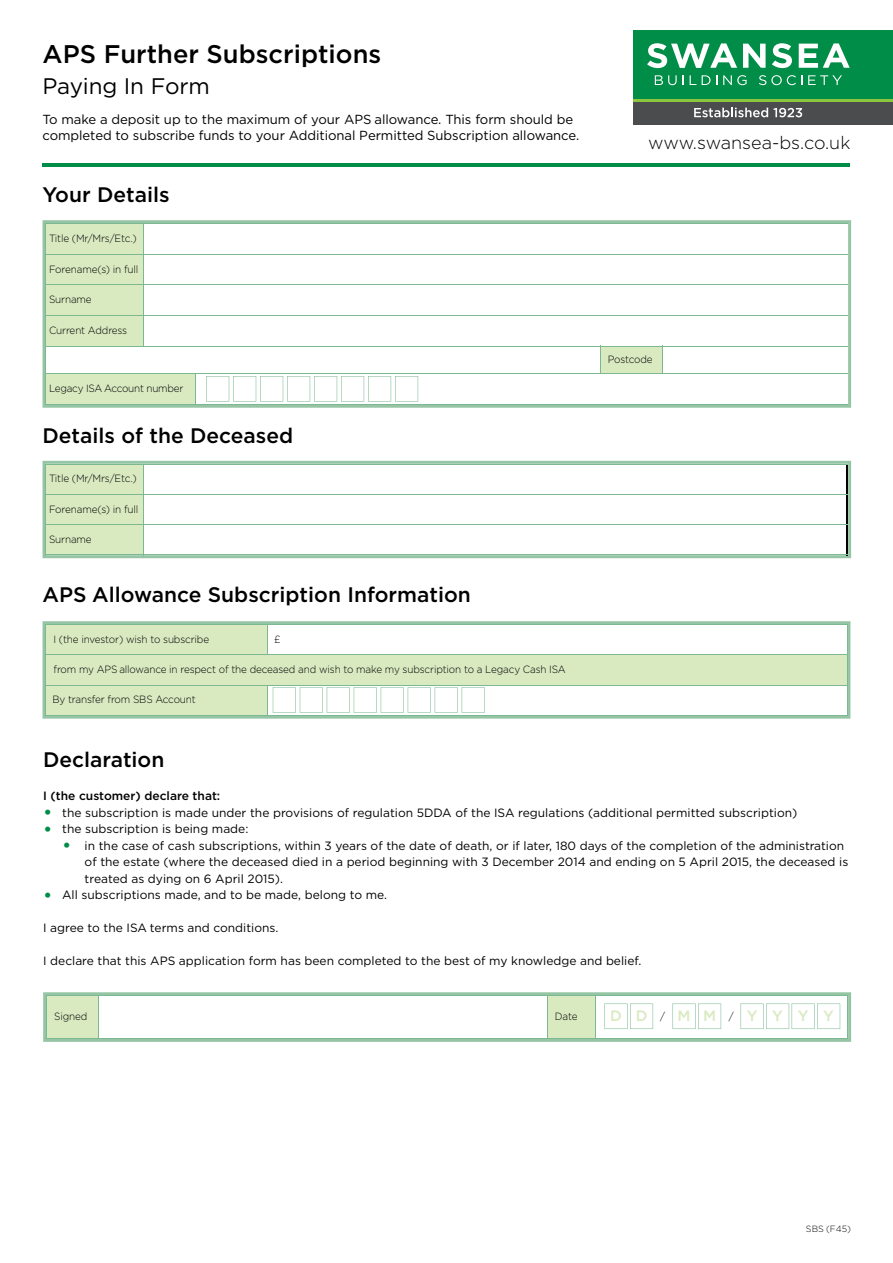
<style>
.page{position:relative;width:893px;height:1263px;background:#fff}
.page>*{position:absolute;margin:0;border:0;box-sizing:border-box;transform-origin:0 0}
.t1{font:500 25.5px "Gotham";color:#000}
.t2{font:22.5px "Gotham";letter-spacing:-.005em;color:#000}
.t3{font:500 21px "Gotham";color:#000}
.t4{font:300 18px "Gotham";color:#000}
.t5{font:500 15px "Gotham";letter-spacing:.985em;color:#d9eac1}
.t6{font:13.2px/16.5px "Gotham";letter-spacing:-.005em;color:#000}
.t7{font:12px/16.5px "Gotham";color:#000}
.t8{font:500 12px "Gotham";color:#000}
.t9{font:300 10.5px "Gotham";letter-spacing:-.015em;color:#000;scale:.95 1}
.t10{font:300 9px "Gotham";color:#000}
.s1{font-size:19.5px;color:#008d47}
.s2{font-weight:300;font-size:10.5px;color:#000}
</style>
<div class="page">
<hr style="left:43px;top:163px;width:807px;height:4px;background:#008d47">
<svg style="left:43px;top:220px;width:808px;height:188px;fill:#96c5a5"></svg>
<div style="left:46px;top:223px;width:97px;height:31px;background:#d9eac1"></div>
<div style="left:143px;top:223px;width:704px;height:31px;background:#fff"></div>
<div style="left:46px;top:254px;width:97px;height:31px;background:#d9eac1"></div>
<div style="left:143px;top:254px;width:704px;height:31px;background:#fff"></div>
<div style="left:46px;top:285px;width:97px;height:30px;background:#d9eac1"></div>
<div style="left:143px;top:285px;width:704px;height:30px;background:#fff"></div>
<div style="left:46px;top:315px;width:97px;height:31px;background:#d9eac1"></div>
<div style="left:143px;top:315px;width:704px;height:31px;background:#fff"></div>
<div style="left:46px;top:346px;width:554px;height:28px;background:#fff"></div>
<div style="left:600px;top:346px;width:62px;height:28px;background:#d9eac1"></div>
<div style="left:662px;top:346px;width:186px;height:28px;background:#fff"></div>
<div style="left:46px;top:374px;width:150px;height:31px;background:#d9eac1"></div>
<div style="left:196px;top:374px;width:651px;height:31px;background:#fff"></div>
<hr style="left:46px;top:223px;width:1px;height:182px;background:#7cb892">
<hr style="left:143px;top:223px;width:1px;height:123px;background:#7cb892">
<hr style="left:195px;top:373px;width:1px;height:32px;background:#7cb892">
<svg style="left:600px;top:347px;width:1px;height:26px"></svg>
<svg style="left:662px;top:347px;width:1px;height:26px"></svg>
<hr style="left:847px;top:223px;width:1px;height:182px;background:#fff">
<hr style="left:46px;top:223px;width:802px;height:1px;background:#7cb892">
<hr style="left:46px;top:254px;width:802px;height:1px;background:#7cb892">
<hr style="left:46px;top:285px;width:802px;height:1px;background:#7cb892">
<hr style="left:46px;top:315px;width:802px;height:1px;background:#7cb892">
<hr style="left:46px;top:346px;width:802px;height:1px;background:#7cb892">
<hr style="left:46px;top:373px;width:802px;height:1px;background:#7cb892">
<hr style="left:46px;top:404px;width:802px;height:1px;background:#7cb892">
<svg style="left:43px;top:461px;width:808px;height:97px;fill:#96c5a5"></svg>
<div style="left:46px;top:464px;width:97px;height:30px;background:#d9eac1"></div>
<div style="left:143px;top:464px;width:704px;height:30px;background:#fff"></div>
<div style="left:46px;top:494px;width:97px;height:31px;background:#d9eac1"></div>
<div style="left:143px;top:494px;width:704px;height:31px;background:#fff"></div>
<div style="left:46px;top:525px;width:97px;height:30px;background:#d9eac1"></div>
<div style="left:143px;top:525px;width:704px;height:30px;background:#fff"></div>
<hr style="left:46px;top:464px;width:1px;height:91px;background:#7cb892">
<hr style="left:143px;top:464px;width:1px;height:91px;background:#7cb892">
<hr style="left:847px;top:464px;width:1px;height:91px;background:#000">
<hr style="left:46px;top:464px;width:802px;height:1px;background:#7cb892">
<hr style="left:46px;top:494px;width:802px;height:1px;background:#7cb892">
<hr style="left:46px;top:524px;width:802px;height:1px;background:#7cb892">
<hr style="left:46px;top:555px;width:802px;height:1px;background:#7cb892">
<svg style="left:43px;top:621px;width:807px;height:98px"></svg>
<div style="left:46px;top:624px;width:221px;height:31px;background:#d9eac1"></div>
<div style="left:46px;top:655px;width:801px;height:30px;background:#d9eac1"></div>
<div style="left:46px;top:685px;width:221px;height:31px;background:#d9eac1"></div>
<hr style="left:46px;top:624px;width:1px;height:92px;background:#7cb892">
<hr style="left:267px;top:624px;width:1px;height:31px;background:#7cb892">
<hr style="left:267px;top:685px;width:1px;height:31px;background:#7cb892">
<hr style="left:847px;top:624px;width:1px;height:92px;background:#7cb892">
<hr style="left:46px;top:624px;width:801px;height:1px;background:#7cb892">
<hr style="left:46px;top:654px;width:801px;height:1px;background:#7cb892">
<hr style="left:46px;top:685px;width:801px;height:1px;background:#7cb892">
<hr style="left:46px;top:715px;width:801px;height:1px;background:#7cb892">
<svg style="left:206px;top:376px;width:212px;height:25px"></svg>
<svg style="left:273px;top:687px;width:212px;height:26px"></svg>
<svg style="left:43px;top:992px;width:808px;height:50px"></svg>
<div style="left:634px;top:99px;width:259px;height:26px;background:#4b4c4d"></div>
<div style="left:634px;top:30px;width:259px;height:69px;background:#008d47"></div>
<svg style="left:647px;top:43px;width:90px;height:25px"></svg>
<svg style="left:743px;top:44px;width:23px;height:24px"></svg>
<svg style="left:772px;top:43px;width:20px;height:25px"></svg>
<svg style="left:799px;top:43px;width:51px;height:25px"></svg>
<svg style="left:655px;top:75px;width:29px;height:10px"></svg>
<svg style="left:690px;top:75px;width:6px;height:10px"></svg>
<svg style="left:702px;top:75px;width:15px;height:10px"></svg>
<svg style="left:723px;top:75px;width:23px;height:10px"></svg>
<svg style="left:759px;top:75px;width:43px;height:10px"></svg>
<svg style="left:808px;top:75px;width:34px;height:10px"></svg>
<hr style="left:634px;top:99px;width:259px;height:3px;background:#8bc63e">
<svg style="left:694px;top:108px;width:108px;height:9px"></svg>
<h1 class="t1" style="left:43px;top:39px;width:340px">APS Further Subscriptions</h1>
<h2 class="t2" style="left:43px;top:75px;width:169px">Paying In Form</h2>
<p class="t6" style="left:43px;top:112px;width:538px">To make a deposit up to the maximum of your APS allowance. This form should be completed to subscribe funds to your Additional Permitted Subscription allowance.</p>
<h3 class="t3" style="left:43px;top:183px;width:129px">Your Details</h3>
<p class="t9" style="left:49px;top:234px;width:94px">Title (Mr/Mrs/Etc.)</p>
<p class="t9" style="left:49px;top:265px;width:95px">Forename(s) in full</p>
<p class="t9" style="left:49px;top:296px;width:46px">Surname</p>
<p class="t9" style="left:49px;top:326px;width:84px">Current Address</p>
<p class="t9" style="left:49px;top:385px;width:143px">Legacy ISA Account number</p>
<h3 class="t3" style="left:43px;top:424px;width:252px">Details of the Deceased</h3>
<p class="t9" style="left:49px;top:475px;width:94px">Title (Mr/Mrs/Etc.)</p>
<p class="t9" style="left:49px;top:505px;width:95px">Forename(s) in full</p>
<p class="t9" style="left:49px;top:535px;width:46px">Surname</p>
<h3 class="t3" style="left:43px;top:582px;width:430px">APS Allowance Subscription Information</h3>
<p class="t9" style="left:54px;top:635px;width:165px">I (the investor) wish to subscribe</p>
<p class="t9" style="left:274px;top:635px;width:8px">£</p>
<p class="t9" style="left:54px;top:665px;width:541px">from my APS allowance in respect of the deceased and wish to make my subscription to a Legacy Cash ISA</p>
<p class="t9" style="left:53px;top:696px;width:152px">By transfer from SBS Account</p>
<h3 class="t4" style="left:648px;top:136px;width:204px">www.swansea-bs.co.uk</h3>
<p class="t9" style="left:608px;top:355px;width:49px">Postcode</p>
<h3 class="t3" style="left:43px;top:747px;width:123px">Declaration</h3>
<p class="t8" style="left:43px;top:789px;width:179px">I (the customer) declare that:</p>
<p class="t7" style="left:43px;top:805px;width:756px"><span class="s1">•</span> the subscription is made under the provisions of regulation 5DDA of the ISA regulations (additional permitted subscription)</p>
<p class="t7" style="left:43px;top:821px;width:207px"><span class="s1">•</span> the subscription is being made:</p>
<p class="t7" style="left:85px;top:838px;width:765px;text-indent:-22px"><span class="s1">•</span> in the case of cash subscriptions, within 3 years of the date of death, or if later, 180 days of the completion of the administration of the estate (where the deceased died in a period beginning with 3 December 2014 and ending on 5 April 2015, the deceased is treated as dying on 6 April 2015).</p>
<p class="t7" style="left:43px;top:887px;width:345px"><span class="s1">•</span> All subscriptions made, and to be made, belong to me.</p>
<p class="t7" style="left:43px;top:920px;width:237px">I agree to the ISA terms and conditions.</p>
<p class="t7" style="left:43px;top:953px;width:600px">I declare that this APS application form has been completed to the best of my knowledge and belief.</p>
<p class="t9" style="left:54px;top:1012px;width:36px">Signed</p>
<p class="t9" style="left:555px;top:1012px;width:25px">Date</p>
<p class="t5" style="left:610px;top:1007px;width:225px">DD <span class="s2">/</span> MM <span class="s2">/</span> YYYY</p>
<p class="t10" style="left:806px;top:1226px;width:47px">SBS (F45)</p>
</div>
